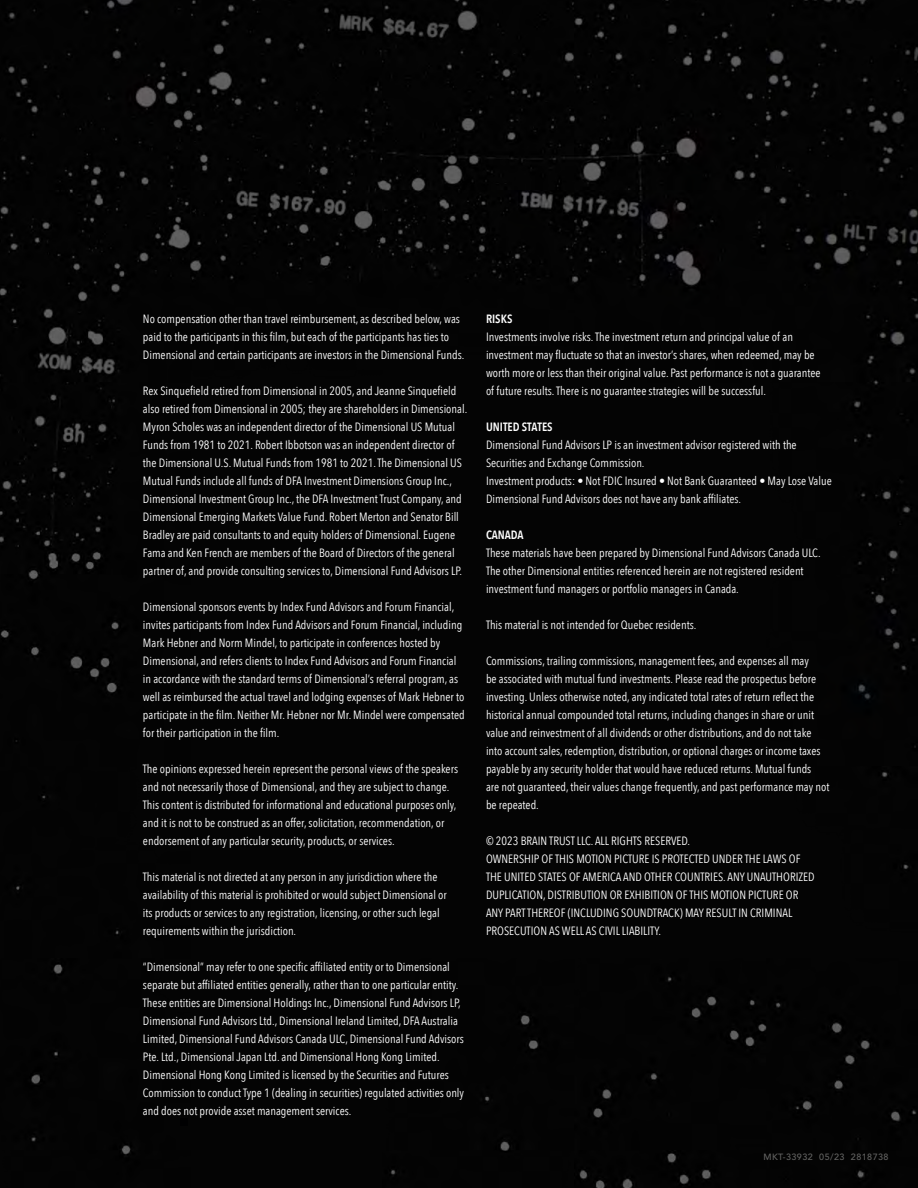
<style>
.page{position:relative;width:918px;height:1188px;background:#040404}
.page>*{position:absolute;margin:0;border:0;box-sizing:border-box;transform-origin:0 0}
.Timeline_Body_Copy{font:12px/18px "Avenir Next Condensed";color:#fff}
.Timeline_Body_Copy-2{font:600 12px "Avenir Next Condensed";color:#fff}
.t1{font:500 9px "Avenir LT Std";letter-spacing:.05em;color:#636362}
</style>
<div class="page">
<div style="left:180px;top:1118px;width:8px;height:8px;background:#000001"></div>
<p class="Timeline_Body_Copy" style="left:143px;top:309px;width:323px">No compensation other than travel reimbursement, as described below, was paid to the participants in this film, but each of the participants has ties to<br>Dimensional and certain participants are investors in the Dimensional Funds.</p>
<p class="Timeline_Body_Copy" style="left:143px;top:381px;width:326px">Rex Sinquefield retired from Dimensional in 2005, and Jeanne Sinquefield also retired from Dimensional in 2005; they are shareholders in Dimensional.<br>Myron Scholes was an independent director of the Dimensional US Mutual Funds from 1981 to 2021. Robert Ibbotson was an independent director of the Dimensional U.S. Mutual Funds from 1981 to 2021. The Dimensional US Mutual Funds include all funds of DFA Investment Dimensions Group Inc., Dimensional Investment Group Inc., the DFA Investment Trust Company, and Dimensional Emerging Markets Value Fund. Robert Merton and Senator Bill Bradley are paid consultants to and equity holders of Dimensional. Eugene Fama and Ken French are members of the Board of Directors of the general partner of, and provide consulting services to, Dimensional Fund Advisors LP.</p>
<p class="Timeline_Body_Copy" style="left:143px;top:597px;width:323px">Dimensional sponsors events by Index Fund Advisors and Forum Financial, invites participants from Index Fund Advisors and Forum Financial, including Mark Hebner and Norm Mindel, to participate in conferences hosted by Dimensional, and refers clients to Index Fund Advisors and Forum Financial in accordance with the standard terms of Dimensional’s referral program, as well as reimbursed the actual travel and lodging expenses of Mark Hebner to participate in the film. Neither Mr. Hebner nor Mr. Mindel were compensated for their participation in the film.</p>
<p class="Timeline_Body_Copy" style="left:143px;top:759px;width:317px">The opinions expressed herein represent the personal views of the speakers and not necessarily those of Dimensional, and they are subject to change.<br>This content is distributed for informational and educational purposes only, and it is not to be construed as an offer, solicitation, recommendation, or endorsement of any particular security, products, or services.</p>
<p class="Timeline_Body_Copy" style="left:143px;top:867px;width:305px">This material is not directed at any person in any jurisdiction where the availability of this material is prohibited or would subject Dimensional or its products or services to any registration, licensing, or other such legal requirements within the jurisdiction.</p>
<p class="Timeline_Body_Copy" style="left:143px;top:957px;width:323px">“Dimensional” may refer to one specific affiliated entity or to Dimensional separate but affiliated entities generally, rather than to one particular entity.<br>These entities are Dimensional Holdings Inc., Dimensional Fund Advisors LP, Dimensional Fund Advisors Ltd., Dimensional Ireland Limited, DFA Australia Limited, Dimensional Fund Advisors Canada ULC, Dimensional Fund Advisors Pte. Ltd., Dimensional Japan Ltd. and Dimensional Hong Kong Limited.<br>Dimensional Hong Kong Limited is licensed by the Securities and Futures Commission to conduct Type 1 (dealing in securities) regulated activities only and does not provide asset management services.</p>
<p class="Timeline_Body_Copy-2" style="left:486px;top:308px;width:28px">RISKS</p>
<p class="Timeline_Body_Copy" style="left:486px;top:327px;width:336px">Investments involve risks. The investment return and principal value of an investment may fluctuate so that an investor’s shares, when redeemed, may be worth more or less than their original value. Past performance is not a guarantee of future results. There is no guarantee strategies will be successful.</p>
<p class="Timeline_Body_Copy-2" style="left:486px;top:416px;width:68px">UNITED STATES</p>
<p class="Timeline_Body_Copy" style="left:486px;top:435px;width:312px">Dimensional Fund Advisors LP is an investment advisor registered with the<br>Securities and Exchange Commission.</p>
<p class="Timeline_Body_Copy" style="left:486px;top:471px;width:347px">Investment products: • Not FDIC Insured • Not Bank Guaranteed • May Lose Value</p>
<p class="Timeline_Body_Copy" style="left:486px;top:489px;width:257px">Dimensional Fund Advisors does not have any bank affiliates.</p>
<p class="Timeline_Body_Copy-2" style="left:486px;top:524px;width:39px">CANADA</p>
<p class="Timeline_Body_Copy" style="left:486px;top:543px;width:336px">These materials have been prepared by Dimensional Fund Advisors Canada ULC.<br>The other Dimensional entities referenced herein are not registered resident investment fund managers or portfolio managers in Canada.</p>
<p class="Timeline_Body_Copy" style="left:486px;top:615px;width:212px">This material is not intended for Quebec residents.</p>
<p class="Timeline_Body_Copy" style="left:486px;top:651px;width:345px">Commissions, trailing commissions, management fees, and expenses all may<br>be associated with mutual fund investments. Please read the prospectus before investing. Unless otherwise noted, any indicated total rates of return reflect the historical annual compounded total returns, including changes in share or unit value and reinvestment of all dividends or other distributions, and do not take into account sales, redemption, distribution, or optional charges or income taxes payable by any security holder that would have reduced returns. Mutual funds<br>are not guaranteed, their values change frequently, and past performance may not be repeated.</p>
<p class="Timeline_Body_Copy" style="left:486px;top:831px;width:206px">© 2023 BRAIN TRUST LLC. ALL RIGHTS RESERVED.</p>
<p class="Timeline_Body_Copy" style="left:486px;top:849px;width:330px">OWNERSHIP OF THIS MOTION PICTURE IS PROTECTED UNDER THE LAWS OF THE UNITED STATES OF AMERICA AND OTHER COUNTRIES. ANY UNAUTHORIZED DUPLICATION, DISTRIBUTION OR EXHIBITION OF THIS MOTION PICTURE OR ANY PART THEREOF (INCLUDING SOUNDTRACK) MAY RESULT IN CRIMINAL PROSECUTION AS WELL AS CIVIL LIABILITY.</p>
<p class="t1" style="left:763px;top:1152px;width:127px">MKT-33932 05/23 2818738</p>
</div>
